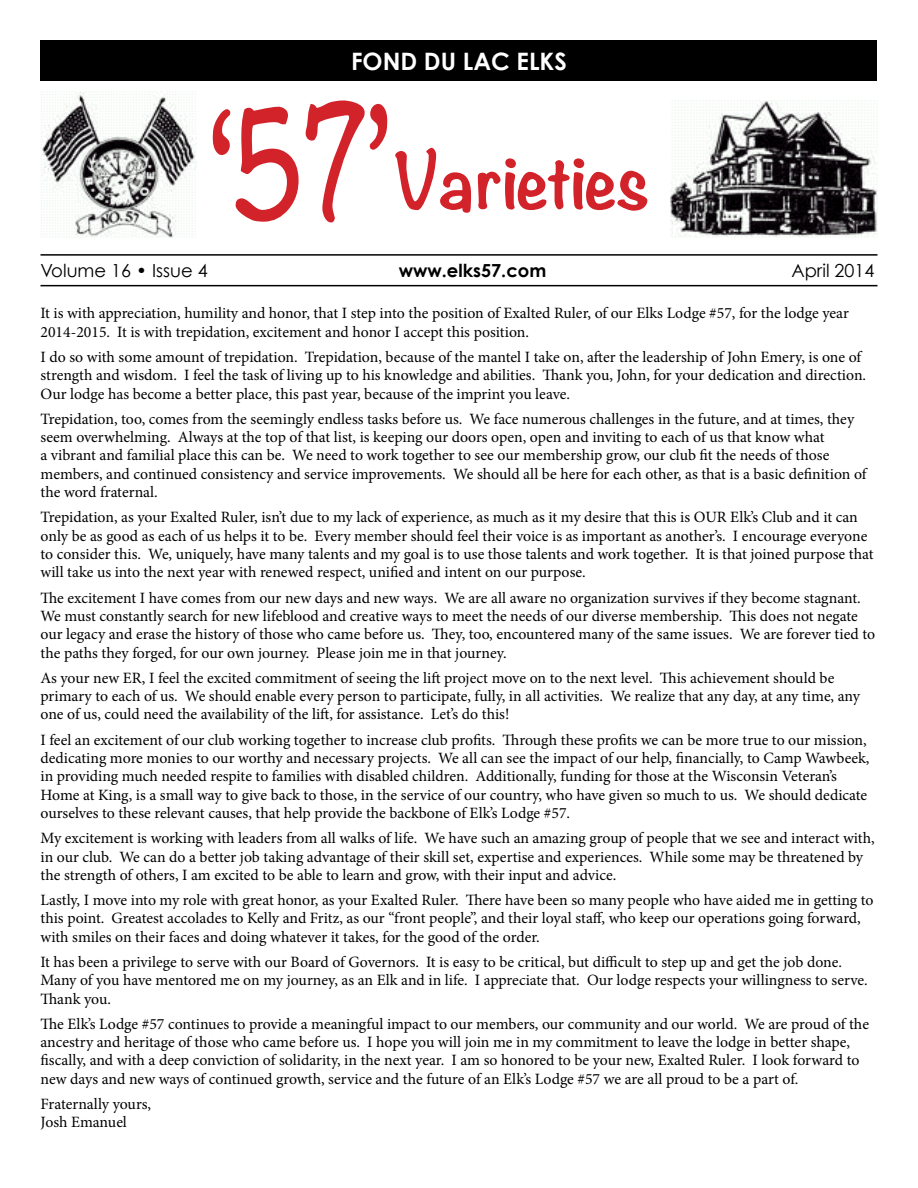
<style>
.page{position:relative;width:918px;height:1188px;background:#fff}
.page>*{position:absolute;margin:0;border:0;box-sizing:border-box;transform-origin:0 0}
.t1{font:700 69px "Noteworthy";letter-spacing:-.02em;color:#d2232a}
.t2{font:700 24px "Century Gothic";color:#fff}
.t3{font:18px "Century Gothic";color:#000}
.t4{font:700 18px "Century Gothic";color:#000}
.t5{font:15.75px/18.3px "Minion Pro";letter-spacing:-.005em;color:#000}
</style>
<div class="page">
<div style="left:40px;top:40px;width:838px;height:41px;background:#000"></div>
<img style="left:41px;top:91px;width:156px;height:146px">
<hr style="left:40px;top:254px;width:838px;height:2px;background:#000">
<hr style="left:40px;top:285px;width:838px;height:1px;background:#000">
<img style="left:671px;top:100px;width:207px;height:137px">
<svg style="left:213px;top:100px;width:174px;height:123px"></svg>
<h2 class="t2" style="left:351px;top:46px;width:218px">FOND DU LAC ELKS</h2>
<h1 class="t1" style="left:393px;top:120px;width:259px">Varieties</h1>
<p class="t3" style="left:40px;top:260px;width:169px">Volume 16 • Issue 4</p>
<p class="t4" style="left:399px;top:259px;width:149px">www.elks57.com</p>
<p class="t3" style="left:791px;top:260px;width:85px">April 2014</p>
<p class="t5" style="left:40px;top:304px;width:810px">It is with appreciation, humility and honor, that I step into the position of Exalted Ruler, of our Elks Lodge #57, for the lodge year<br>2014-2015. It is with trepidation, excitement and honor I accept this position.</p>
<p class="t5" style="left:40px;top:348px;width:827px">I do so with some amount of trepidation. Trepidation, because of the mantel I take on, after the leadership of John Emery, is one of strength and wisdom. I feel the task of living up to his knowledge and abilities. Thank you, John, for your dedication and direction.<br>Our lodge has become a better place, this past year, because of the imprint you leave.</p>
<p class="t5" style="left:40px;top:410px;width:828px">Trepidation, too, comes from the seemingly endless tasks before us. We face numerous challenges in the future, and at times, they seem overwhelming. Always at the top of that list, is keeping our doors open, open and inviting to each of us that know what<br>a vibrant and familial place this can be. We need to work together to see our membership grow, our club fit the needs of those members, and continued consistency and service improvements. We should all be here for each other, as that is a basic definition of the word fraternal.</p>
<p class="t5" style="left:40px;top:508px;width:835px">Trepidation, as your Exalted Ruler, isn’t due to my lack of experience, as much as it my desire that this is OUR Elk’s Club and it can only be as good as each of us helps it to be. Every member should feel their voice is as important as another’s. I encourage everyone to consider this. We, uniquely, have many talents and my goal is to use those talents and work together. It is that joined purpose that will take us into the next year with renewed respect, unified and intent on our purpose.</p>
<p class="t5" style="left:40px;top:588px;width:836px">The excitement I have comes from our new days and new ways. We are all aware no organization survives if they become stagnant.<br>We must constantly search for new lifeblood and creative ways to meet the needs of our diverse membership. This does not negate our legacy and erase the history of those who came before us. They, too, encountered many of the same issues. We are forever tied to the paths they forged, for our own journey. Please join me in that journey.</p>
<p class="t5" style="left:40px;top:669px;width:821px">As your new ER, I feel the excited commitment of seeing the lift project move on to the next level. This achievement should be primary to each of us. We should enable every person to participate, fully, in all activities. We realize that any day, at any time, any one of us, could need the availability of the lift, for assistance. Let’s do this!</p>
<p class="t5" style="left:40px;top:731px;width:831px">I feel an excitement of our club working together to increase club profits. Through these profits we can be more true to our mission, dedicating more monies to our worthy and necessary projects. We all can see the impact of our help, financially, to Camp Wawbeek, in providing much needed respite to families with disabled children. Additionally, funding for those at the Wisconsin Veteran’s Home at King, is a small way to give back to those, in the service of our country, who have given so much to us. We should dedicate ourselves to these relevant causes, that help provide the backbone of Elk’s Lodge #57.</p>
<p class="t5" style="left:40px;top:829px;width:836px">My excitement is working with leaders from all walks of life. We have such an amazing group of people that we see and interact with, in our club. We can do a better job taking advantage of their skill set, expertise and experiences. While some may be threatened by the strength of others, I am excited to be able to learn and grow, with their input and advice.</p>
<p class="t5" style="left:40px;top:891px;width:835px">Lastly, I move into my role with great honor, as your Exalted Ruler. There have been so many people who have aided me in getting to this point. Greatest accolades to Kelly and Fritz, as our “front people”, and their loyal staff, who keep our operations going forward, with smiles on their faces and doing whatever it takes, for the good of the order.</p>
<p class="t5" style="left:40px;top:953px;width:829px">It has been a privilege to serve with our Board of Governors. It is easy to be critical, but difficult to step up and get the job done.<br>Many of you have mentored me on my journey, as an Elk and in life. I appreciate that. Our lodge respects your willingness to serve.<br>Thank you.</p>
<p class="t5" style="left:40px;top:1015px;width:830px">The Elk’s Lodge #57 continues to provide a meaningful impact to our members, our community and our world. We are proud of the ancestry and heritage of those who came before us. I hope you will join me in my commitment to leave the lodge in better shape, fiscally, and with a deep conviction of solidarity, in the next year. I am so honored to be your new, Exalted Ruler. I look forward to new days and new ways of continued growth, service and the future of an Elk’s Lodge #57 we are all proud to be a part of.</p>
<p class="t5" style="left:40px;top:1095px;width:112px">Fraternally yours,<br>Josh Emanuel</p>
</div>
